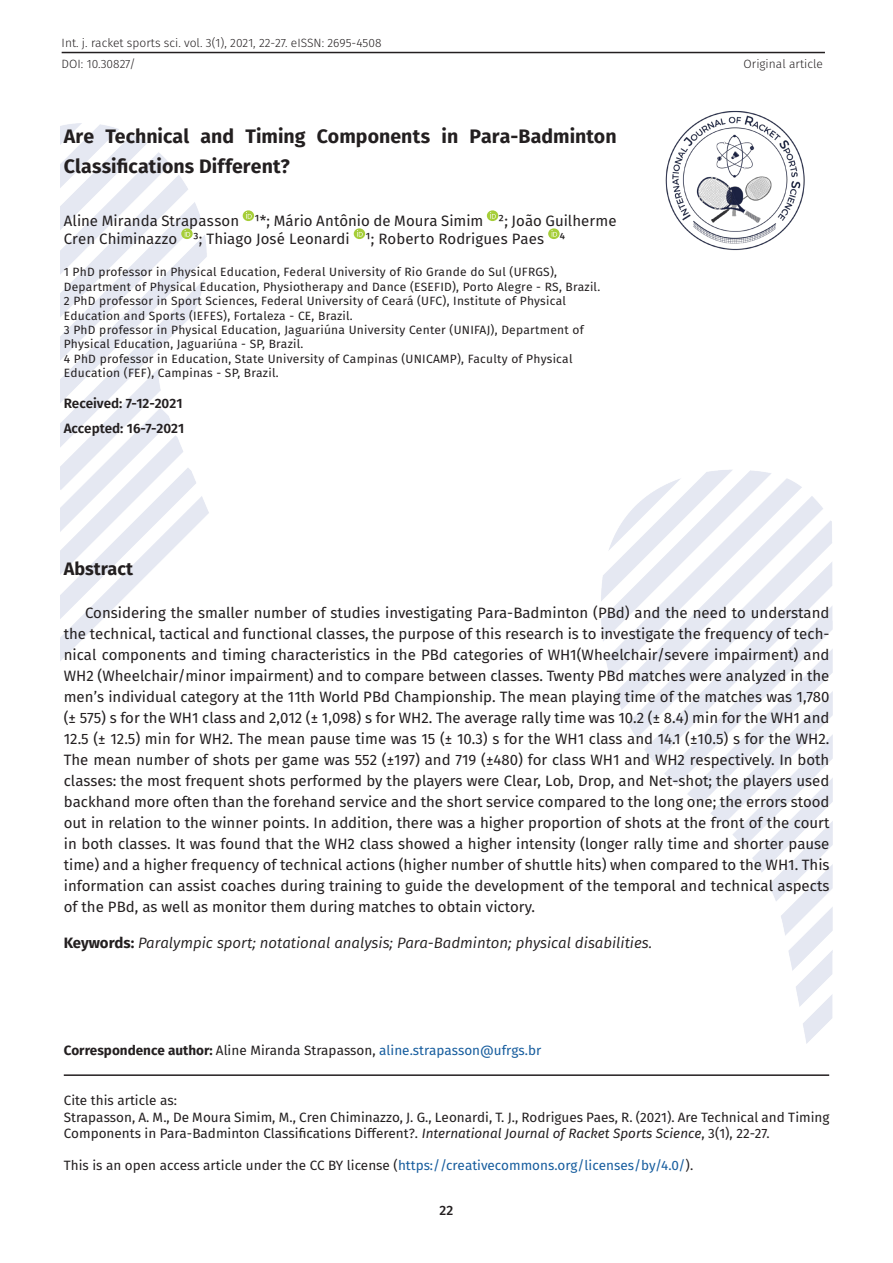
<style>
.page{position:relative;width:893px;height:1263px;background:#fff}
.page>*{position:absolute;margin:0;border:0;box-sizing:border-box;transform-origin:0 0}
.Titulo_articulo{font:700 19.5px/30px "Fira Sans";letter-spacing:.005em;color:#231f20}
.t1{font:700 18px "Fira Sans";color:#231f20}
.autores{font:15px/21px "Fira Sans";color:#231f20}
.Texto{font:italic 15px "Fira Sans";color:#231f20}
.citar{font:13.5px/16.2px "Fira Sans";color:#231f20}
.t2{font:13.5px "Fira Sans";color:#175d9e}
.Texto-2{font:600 13.5px "Fira Sans";color:#231f20}
.t3{font:500 13.5px "Fira Sans";color:#231f20}
.fiiliacion{font:12px/14.4px "Fira Sans";letter-spacing:.02em;color:#231f20}
.t4{font:300 12px "Fira Sans";color:#231f20}
.s1{font-weight:700;font-style:normal}
.s2{font-weight:700;color:#231f20}
.s3{color:#231f20}
.s4{font-style:italic}
.s5{color:#175d9e}
</style>
<div class="page">
<hr style="left:62px;top:52px;width:763px;height:1px;background:#231f20">
<img style="left:696px;top:110px;width:78px;height:13px">
<img style="left:61px;top:123px;width:771px;height:920px">
<div style="left:243px;top:210px;width:11px;height:11px;background:#a6ce39;border-radius:50%"></div>
<svg style="left:246px;top:212px;width:6px;height:7px"></svg>
<div style="left:487px;top:210px;width:11px;height:11px;background:#a6ce39;border-radius:50%"></div>
<svg style="left:490px;top:212px;width:6px;height:7px"></svg>
<svg style="left:181px;top:228px;width:12px;height:11px"></svg>
<svg style="left:185px;top:230px;width:5px;height:7px"></svg>
<div style="left:354px;top:228px;width:11px;height:11px;background:#a6ce39;border-radius:50%"></div>
<svg style="left:357px;top:230px;width:6px;height:7px"></svg>
<svg style="left:548px;top:228px;width:12px;height:11px"></svg>
<svg style="left:551px;top:230px;width:6px;height:7px"></svg>
<hr style="left:64px;top:1074px;width:765px;height:2px;background:#231f20">
<p class="t4" style="left:62px;top:34px;width:321px">Int. j. racket sports sci. vol. 3(1), 2021, 22-27. eISSN: 2695-4508</p>
<p class="t4" style="left:62px;top:56px;width:76px">DOI: 10.30827/</p>
<p class="t4" style="left:744px;top:56px;width:81px">Original article</p>
<p class="Titulo_articulo" style="left:64px;top:120px;width:554px">Are Technical and Timing Components in Para-Badminton<br>Classifications Different?</p>
<p class="autores" style="left:64px;top:211px;width:554px;line-height:18px">Aline Miranda Strapasson ¹*; Mário Antônio de Moura Simim ²; João Guilherme<br>Cren Chiminazzo ³; Thiago José Leonardi ¹; Roberto Rodrigues Paes ⁴</p>
<p class="fiiliacion" style="left:64px;top:265px;width:538px">1 PhD professor in Physical Education, Federal University of Rio Grande do Sul (UFRGS),<br>Department of Physical Education, Physiotherapy and Dance (ESEFID), Porto Alegre - RS, Brazil.</p>
<p class="fiiliacion" style="left:64px;top:294px;width:504px">2 PhD professor in Sport Sciences, Federal University of Ceará (UFC), Institute of Physical<br>Education and Sports (IEFES), Fortaleza - CE, Brazil.</p>
<p class="fiiliacion" style="left:64px;top:322px;width:521px">3 PhD professor in Physical Education, Jaguariúna University Center (UNIFAJ), Department of<br>Physical Education, Jaguariúna - SP, Brazil.</p>
<p class="fiiliacion" style="left:64px;top:351px;width:510px">4 PhD professor in Education, State University of Campinas (UNICAMP), Faculty of Physical<br>Education (FEF), Campinas - SP, Brazil.</p>
<p class="Texto-2" style="left:64px;top:392px;width:120px">Received: 7-12-2021</p>
<p class="Texto-2" style="left:64px;top:417px;width:122px">Accepted: 16-7-2021</p>
<p class="t1" style="left:64px;top:553px;width:71px">Abstract</p>
<p class="autores" style="left:64px;top:601px;width:767px;text-align:justify;text-indent:21px">Considering the smaller number of studies investigating Para-Badminton (PBd) and the need to understand the technical, tactical and functional classes, the purpose of this research is to investigate the frequency of tech&shy;nical components and timing characteristics in the PBd categories of WH1(Wheelchair/severe impairment) and WH2 (Wheelchair/minor impairment) and to compare between classes. Twenty PBd matches were analyzed in the men’s individual category at the 11th World PBd Championship. The mean playing time of the matches was 1,780 (± 575) s for the WH1 class and 2,012 (± 1,098) s for WH2. The average rally time was 10.2 (± 8.4) min for the WH1 and 12.5 (± 12.5) min for WH2. The mean pause time was 15 (± 10.3) s for the WH1 class and 14.1 (±10.5) s for the WH2.<br>The mean number of shots per game was 552 (±197) and 719 (±480) for class WH1 and WH2 respectively. In both classes: the most frequent shots performed by the players were Clear, Lob, Drop, and Net-shot; the players used backhand more often than the forehand service and the short service compared to the long one; the errors stood out in relation to the winner points. In addition, there was a higher proportion of shots at the front of the court in both classes. It was found that the WH2 class showed a higher intensity (longer rally time and shorter pause time) and a higher frequency of technical actions (higher number of shuttle hits) when compared to the WH1. This information can assist coaches during training to guide the development of the temporal and technical aspects of the PBd, as well as monitor them during matches to obtain victory.</p>
<p class="Texto" style="left:64px;top:931px;width:590px"><span class="s1">Keywords:</span> Paralympic sport; notational analysis; Para-Badminton; physical disabilities.</p>
<p class="t2" style="left:64px;top:1040px;width:479px"><span class="s2">Correspondence author:</span> <span class="s3">Aline Miranda Strapasson,</span> aline.strapasson@ufrgs.br</p>
<p class="citar" style="left:64px;top:1092px;width:115px">Cite this article as:</p>
<p class="citar" style="left:64px;top:1108px;width:767px">Strapasson, A. M., De Moura Simim, M., Cren Chiminazzo, J. G., Leonardi, T. J., Rodrigues Paes, R. (2021). Are Technical and Timing<br>Components in Para-Badminton Classifications Different?. <span class="s4">International Journal of Racket Sports Science</span>, 3(1), 22-27.</p>
<p class="citar" style="left:64px;top:1157px;width:631px">This is an open access article under the CC BY license (<span class="s5">https://creativecommons.org/licenses/by/4.0/</span>).</p>
<p class="t3" style="left:440px;top:1199px;width:15px">22</p>
</div>
